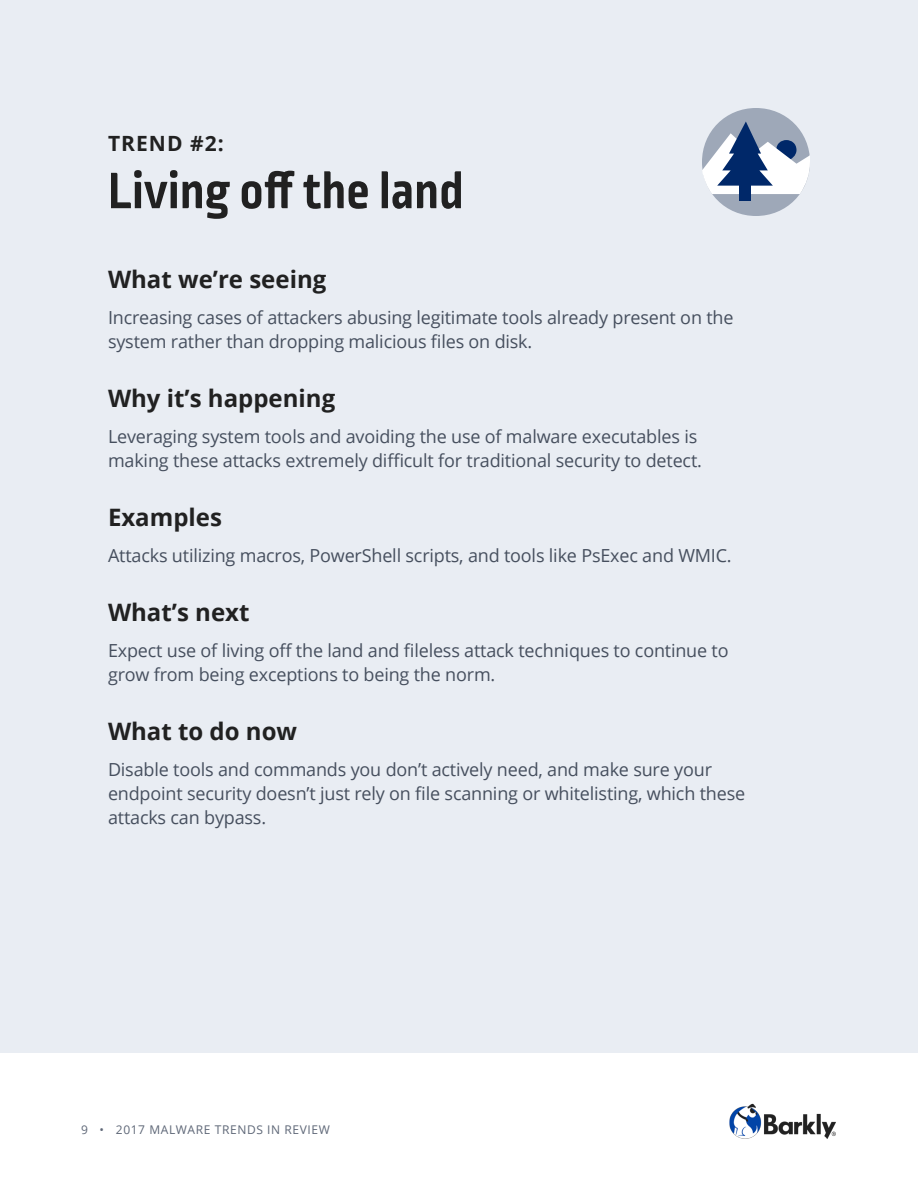
<style>
.page{position:relative;width:918px;height:1188px;background:#fff}
.page>*{position:absolute;margin:0;border:0;box-sizing:border-box;transform-origin:0 0}
.t1{font:700 54px "Ropa Mix Pro";color:#212121}
.t2{font:700 24px "Open Sans";color:#212121}
.t3{font:700 21px "Open Sans";letter-spacing:.05em;color:#212121}
.t4{font:18px/24px "Open Sans";letter-spacing:-.01em;color:#464f5e}
.t5{font:12px "Open Sans";letter-spacing:.05em;color:#5e6777}
</style>
<div class="page">
<div style="left:0;top:0;width:918px;height:1053px;background:#e9edf3"></div>
<img style="left:729px;top:1103px;width:107px;height:36px">
<div style="left:702px;top:108px;width:108px;height:108px;background:#9ea8b8;border-radius:50%"></div>
<div style="left:739px;top:182px;width:12px;height:19px;background:#002869"></div>
<svg style="left:702px;top:122px;width:108px;height:72px"></svg>
<p class="t3" style="left:108px;top:129px;width:117px">TREND #2:</p>
<p class="t1" style="left:108px;top:160px;width:357px">Living off the land</p>
<p class="t2" style="left:108px;top:263px;width:220px">What we’re seeing</p>
<p class="t4" style="left:108px;top:305px;width:627px">Increasing cases of attackers abusing legitimate tools already present on the system rather than dropping malicious files on disk.</p>
<p class="t2" style="left:108px;top:382px;width:229px">Why it’s happening</p>
<p class="t4" style="left:108px;top:424px;width:595px">Leveraging system tools and avoiding the use of malware executables is making these attacks extremely difficult for traditional security to detect.</p>
<p class="t2" style="left:108px;top:500px;width:115px">Examples</p>
<p class="t4" style="left:108px;top:543px;width:625px">Attacks utilizing macros, PowerShell scripts, and tools like PsExec and WMIC.</p>
<p class="t2" style="left:108px;top:595px;width:143px">What’s next</p>
<p class="t4" style="left:108px;top:638px;width:622px">Expect use of living off the land and fileless attack techniques to continue to grow from being exceptions to being the norm.</p>
<p class="t2" style="left:108px;top:714px;width:191px">What to do now</p>
<p class="t4" style="left:108px;top:757px;width:639px">Disable tools and commands you don’t actively need, and make sure your endpoint security doesn’t just rely on file scanning or whitelisting, which these attacks can bypass.</p>
<p class="t5" style="left:81px;top:1121px;width:250px">9 • 2017 MALWARE TRENDS IN REVIEW</p>
</div>
